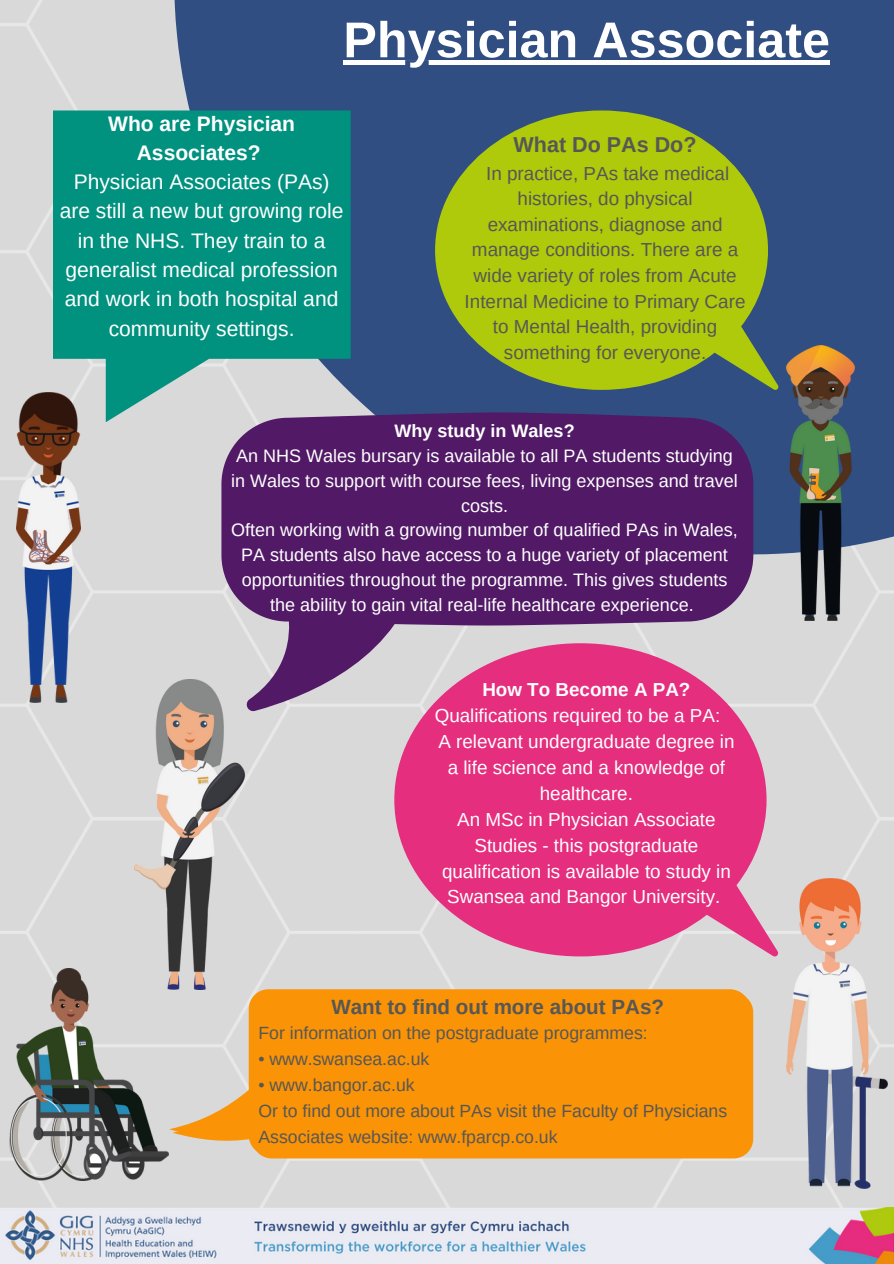
<style>
.page{position:relative;width:894px;height:1264px;background:#fff}
.page>*{position:absolute;margin:0;border:0;box-sizing:border-box;transform-origin:0 0}
.t1{font:700 50.25px "Arimo";color:#fff}
.t2{font:700 21.6px "Arimo";color:#575756}
.t3{font:21px/29.2px "Arimo";color:#fff;text-align:center}
.t4{font:700 21px/29.2px "Arimo";color:#fff;text-align:center}
.t5{font:700 20.55px "Arimo";color:#575756}
.t6{font:18.9px/25.7px "Arimo";color:#575756;text-align:center}
.t7{font:18.75px/26px "Arimo";color:#fff;text-align:center}
.t8{font:700 18.75px "Arimo";color:#fff}
.t9{font:18px/24.8px "Arimo";color:#fff;text-align:center}
.t10{font:700 18px "Arimo";color:#fff}
.t11{font:17.7px/26px "Arimo";color:#575756}
</style>
<div class="page">
<div style="left:0;top:0;width:893px;height:1207px;background:#d9d9d9"></div>
<div style="left:174px;top:0;width:719px;height:554px;background:#304e82"></div>
<img style="left:0;top:1207px;width:893px;height:56px">
<svg style="left:172px;top:992px;width:581px;height:166px;background:#f49e27"></svg>
<svg style="left:169px;top:989px;width:580px;height:165px;background:#f69b1f"></svg>
<img style="left:10px;top:968px;width:159px;height:212px">
<svg style="left:53px;top:110px;width:297px;height:312px;background:#1f9b8b"></svg>
<div style="left:221px;top:412px;width:532px;height:213px;background:#511966"></div>
<svg style="left:247px;top:564px;width:172px;height:147px;background:#7c568b"></svg>
<svg style="left:435px;top:110px;width:343px;height:280px;background:#92ae25"></svg>
<img style="left:786px;top:345px;width:67px;height:275px">
<img style="left:16px;top:393px;width:65px;height:309px">
<img style="left:786px;top:879px;width:101px;height:309px">
<svg style="left:394px;top:643px;width:384px;height:313px;background:#e25491"></svg>
<img style="left:134px;top:679px;width:111px;height:310px">
<hr style="left:343px;top:61px;width:486px;height:4px;background:#fff">
<p class="t1" style="left:343px;top:12px;width:488px">Physician Associate</p>
<p class="t4" style="left:108px;top:109px;width:188px">Who are Physician<br>Associates?</p>
<p class="t3" style="left:60px;top:167px;width:285px">Physician Associates (PAs) are still a new but growing role in the NHS. They train to a generalist medical profession and work in both hospital and community settings.</p>
<p class="t2" style="left:513px;top:132px;width:184px">What Do PAs Do?</p>
<p class="t6" style="left:464px;top:160px;width:282px">In practice, PAs take medical histories, do physical examinations, diagnose and manage conditions. There are a wide variety of roles from Acute<br>Internal Medicine to Primary Care to Mental Health, providing something for everyone.</p>
<p class="t10" style="left:394px;top:421px;width:181px">Why study in Wales?</p>
<p class="t9" style="left:231px;top:443px;width:508px">An NHS Wales bursary is available to all PA students studying in Wales to support with course fees, living expenses and travel costs.</p>
<p class="t9" style="left:231px;top:518px;width:508px">Often working with a growing number of qualified PAs in Wales, PA students also have access to a huge variety of placement opportunities throughout the programme. This gives students the ability to gain vital real-life healthcare experience.</p>
<p class="t8" style="left:482px;top:679px;width:209px">How To Become A PA?</p>
<p class="t7" style="left:434px;top:702px;width:287px">Qualifications required to be a PA:</p>
<p class="t7" style="left:438px;top:728px;width:297px">A relevant undergraduate degree in a life science and a knowledge of healthcare.</p>
<p class="t7" style="left:442px;top:806px;width:290px">An MSc in Physician Associate<br>Studies - this postgraduate qualification is available to study in<br>Swansea and Bangor University.</p>
<p class="t5" style="left:331px;top:995px;width:334px">Want to find out more about PAs?</p>
<p class="t11" style="left:258px;top:1019px;width:390px">For information on the postgraduate programmes:</p>
<p class="t11" style="left:258px;top:1045px;width:172px">• www.swansea.ac.uk</p>
<p class="t11" style="left:258px;top:1071px;width:158px">• www.bangor.ac.uk</p>
<p class="t11" style="left:258px;top:1097px;width:470px">Or to find out more about PAs visit the Faculty of Physicians<br>Associates website: www.fparcp.co.uk</p>
</div>
